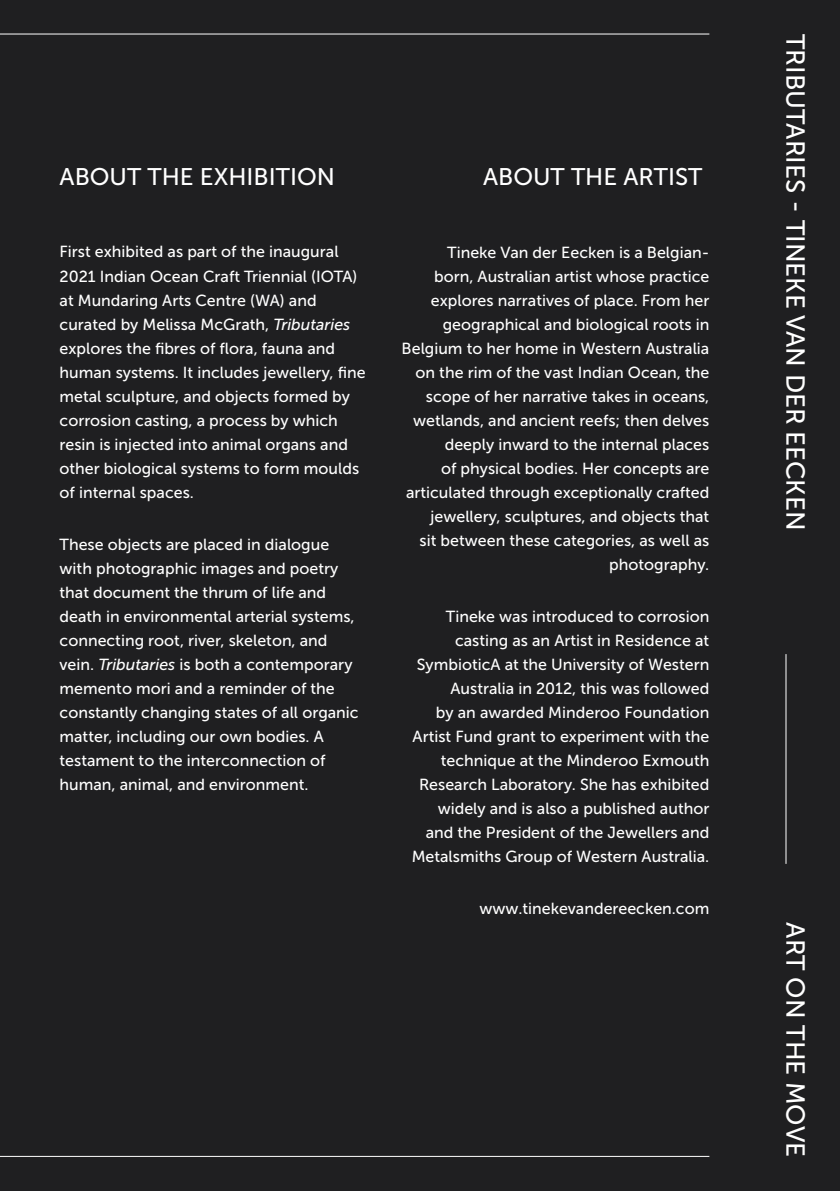
<style>
.page{position:relative;width:840px;height:1191px;background:#fff}
.page>*{position:absolute;margin:0;border:0;box-sizing:border-box;transform-origin:0 0}
.t1{font:26px "Museo Sans 500";color:#fff}
.t2{font:24px "Museo Sans 500";color:#fff}
.t3{font:16px/24px "Museo Sans 500";color:#fff}
.s1{font-style:italic}
</style>
<div class="page">
<div style="left:0;top:0;width:839px;height:1191px;background:#1f1f21"></div>
<hr style="left:785px;top:654px;width:1px;height:210px;background:#fff">
<hr style="left:0;top:34px;width:709px;height:1px;background:#fff">
<hr style="left:0;top:1155px;width:709px;height:1px;background:#fff">
<h2 class="t2" style="left:60px;top:164px;width:277px">ABOUT THE EXHIBITION</h2>
<h2 class="t2" style="left:483px;top:164px;width:221px">ABOUT THE ARTIST</h2>
<p class="t3" style="left:60px;top:240px;width:307px">First exhibited as part of the inaugural 2021 Indian Ocean Craft Triennial (IOTA) at Mundaring Arts Centre (WA) and curated by Melissa McGrath, <span class="s1">Tributaries </span>explores the fibres of flora, fauna and human systems. It includes jewellery, fine metal sculpture, and objects formed by corrosion casting, a process by which resin is injected into animal organs and other biological systems to form moulds of internal spaces.</p>
<p class="t3" style="left:60px;top:532px;width:300px">These objects are placed in dialogue with photographic images and poetry that document the thrum of life and death in environmental arterial systems, connecting root, river, skeleton, and vein. <span class="s1">Tributaries</span> is both a contemporary memento mori and a reminder of the constantly changing states of all organic matter, including our own bodies. A testament to the interconnection of human, animal, and environment.</p>
<p class="t3" style="left:401px;top:240px;width:309px;text-align:right">Tineke Van der Eecken is a Belgian-<br>born, Australian artist whose practice explores narratives of place. From her geographical and biological roots in Belgium to her home in Western Australia on the rim of the vast Indian Ocean, the scope of her narrative takes in oceans, wetlands, and ancient reefs; then delves deeply inward to the internal places<br>of physical bodies. Her concepts are articulated through exceptionally crafted jewellery, sculptures, and objects that<br>sit between these categories, as well as photography.</p>
<p class="t3" style="left:411px;top:604px;width:299px;text-align:right">Tineke was introduced to corrosion casting as an Artist in Residence at SymbioticA at the University of Western Australia in 2012, this was followed<br>by an awarded Minderoo Foundation Artist Fund grant to experiment with the technique at the Minderoo Exmouth Research Laboratory. She has exhibited widely and is also a published author and the President of the Jewellers and Metalsmiths Group of Western Australia.</p>
<p class="t3" style="left:479px;top:896px;width:231px">www.tinekevandereecken.com</p>
<h1 class="t1" style="left:809px;top:34px;width:498px;rotate:90deg">TRIBUTARIES - TINEKE VAN DER EECKEN</h1>
<h1 class="t1" style="left:809px;top:922px;width:236px;rotate:90deg">ART ON THE MOVE</h1>
</div>
